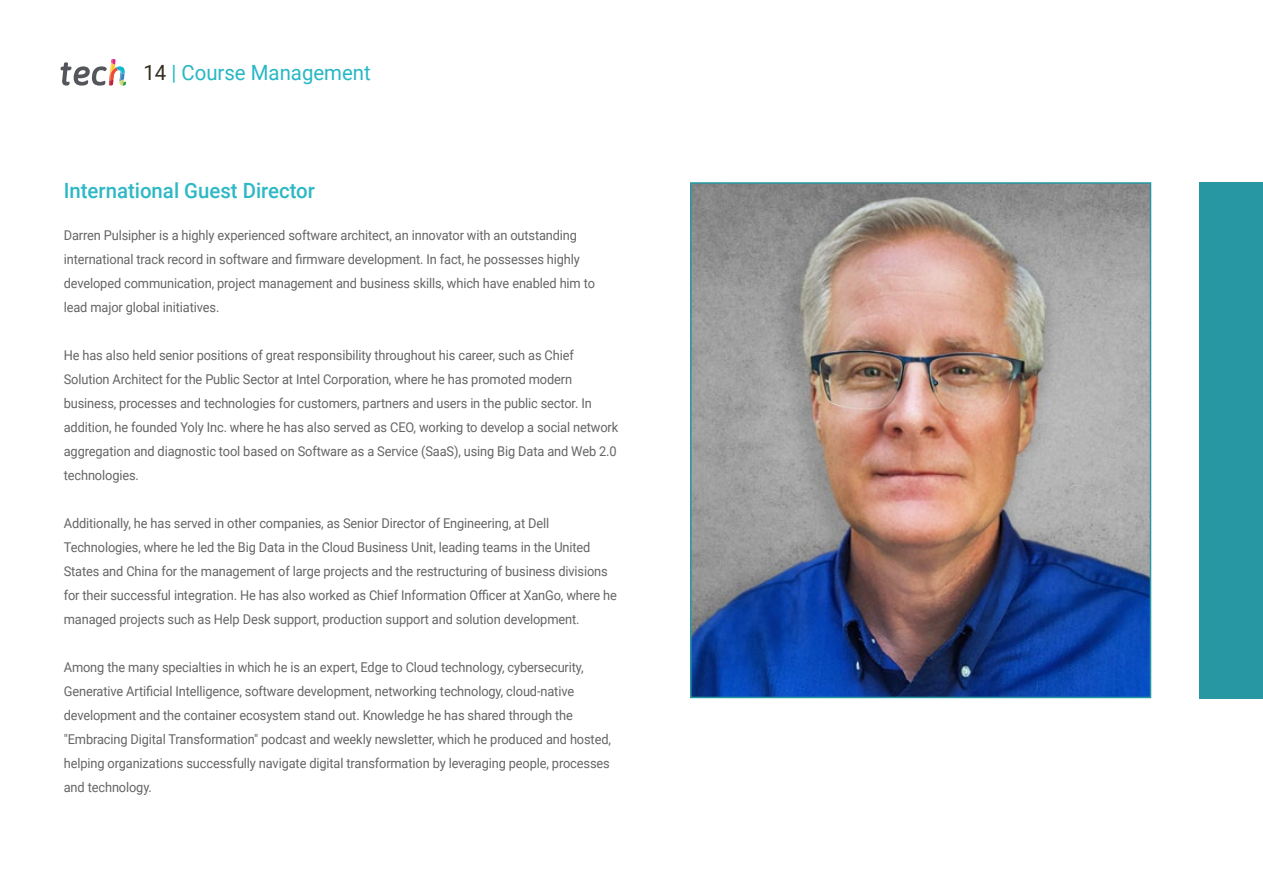
<style>
.page{position:relative;width:1263px;height:893px;background:#fff}
.page>*{position:absolute;margin:0;border:0;box-sizing:border-box;transform-origin:0 0}
.t1{font:500 21px "Roboto";color:#2db8c5}
.t2{font:21px "Roboto";color:#27b7c4}
.t3{font:13.5px/24px "Roboto";letter-spacing:-.01em;color:#656565;scale:.95 1}
.s1{color:#312e20}
</style>
<div class="page">
<div style="left:1199px;top:182px;width:64px;height:516px;background:#2798a3"></div>
<img style="left:693px;top:185px;width:455px;height:510px">
<div style="left:690px;top:182px;width:461px;height:516px;border:2px solid #2597a0"></div>
<svg style="left:61px;top:59px;width:65px;height:27px"></svg>
<h1 class="t2" style="left:144px;top:57px;width:229px"><span class="s1">14</span> | Course Management</h1>
<h1 class="t1" style="left:64px;top:176px;width:253px">International Guest Director</h1>
<p class="t3" style="left:64px;top:222px;width:561px">Darren Pulsipher is a highly experienced software architect, an innovator with an outstanding international track record in software and firmware development. In fact, he possesses highly developed communication, project management and business skills, which have enabled him to lead major global initiatives.</p>
<p class="t3" style="left:64px;top:342px;width:585px">He has also held senior positions of great responsibility throughout his career, such as Chief Solution Architect for the Public Sector at Intel Corporation, where he has promoted modern business, processes and technologies for customers, partners and users in the public sector. In addition, he founded Yoly Inc. where he has also served as CEO, working to develop a social network aggregation and diagnostic tool based on Software as a Service (SaaS), using Big Data and Web 2.0 technologies.</p>
<p class="t3" style="left:64px;top:510px;width:584px">Additionally, he has served in other companies, as Senior Director of Engineering, at Dell Technologies, where he led the Big Data in the Cloud Business Unit, leading teams in the United States and China for the management of large projects and the restructuring of business divisions for their successful integration. He has also worked as Chief Information Officer at XanGo, where he managed projects such as Help Desk support, production support and solution development.</p>
<p class="t3" style="left:64px;top:654px;width:577px">Among the many specialties in which he is an expert, Edge to Cloud technology, cybersecurity, Generative Artificial Intelligence, software development, networking technology, cloud-native development and the container ecosystem stand out. Knowledge he has shared through the "Embracing Digital Transformation" podcast and weekly newsletter, which he produced and hosted, helping organizations successfully navigate digital transformation by leveraging people, processes and technology.</p>
</div>
